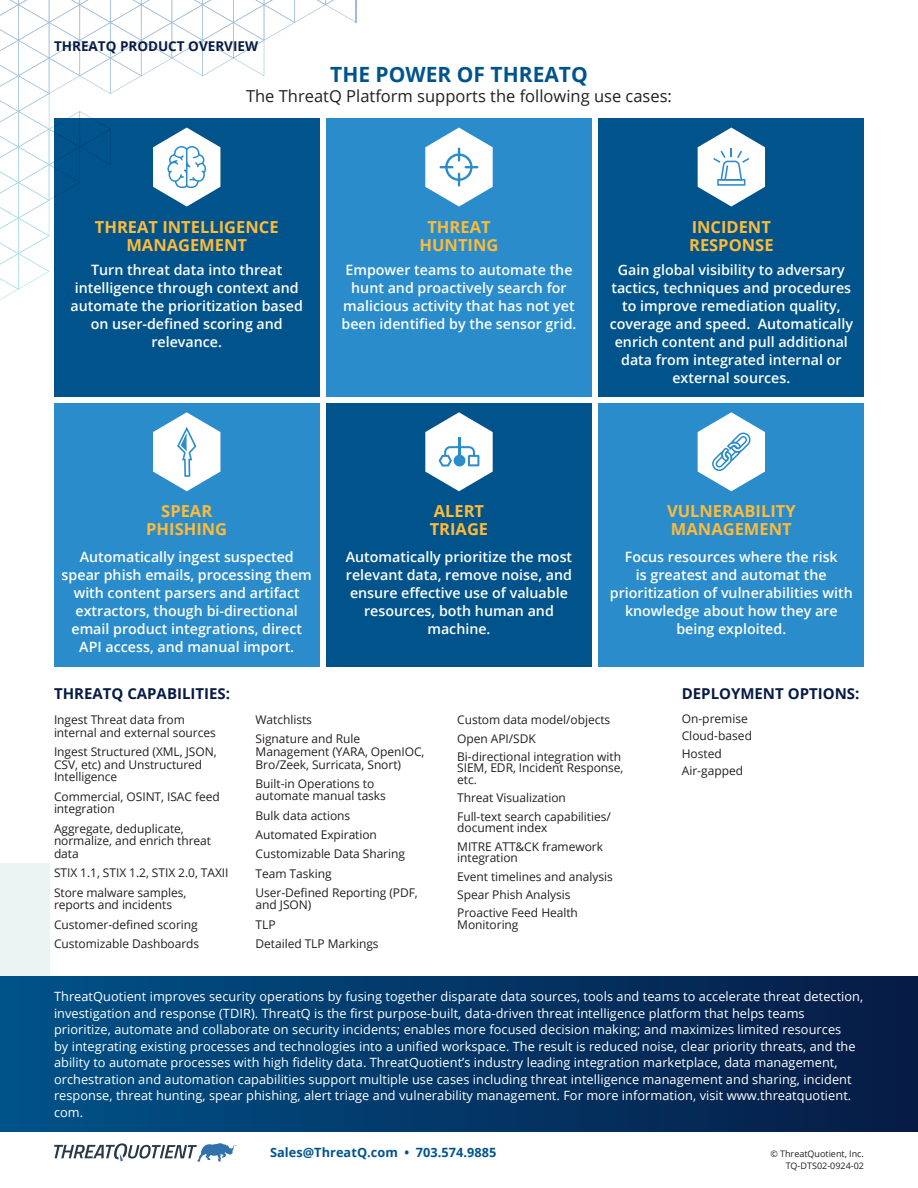
<style>
.page{position:relative;width:918px;height:1188px;background:#fff}
.page>*{position:absolute;margin:0;border:0;box-sizing:border-box;transform-origin:0 0}
.head_1{font:700 21px "Open Sans";color:#00548b}
._11_pt_bold_yellow_head{font:700 16.5px/18px "Open Sans";color:#fdbb3b;text-align:center}
.body{font:16.5px "Open Sans";color:#231f20}
.body-2{font:700 15px "Open Sans";color:#071b44}
.capabilities{font:700 15px "Open Sans";color:#071b44}
.semibold_white_centered{font:600 14.25px/18px "Open Sans";color:#fff;text-align:center}
.t1{font:700 13.5px "Open Sans";color:#071b44}
.t2{font:12.75px/16.5px "Open Sans";letter-spacing:.005em;color:#fff}
.t3{font:700 12.75px "Open Sans";letter-spacing:.005em;color:#00548b}
.capabilities-2{font:12px/12.6px "Open Sans";letter-spacing:-.005em;color:#231f20}
.body-3{font:9px/12px "Open Sans";color:#231f20;text-align:right}
</style>
<div class="page">
<div style="left:0;top:863px;width:50px;height:152px;background:#e7f0f1"></div>
<svg style="left:54px;top:1143px;width:182px;height:19px"></svg>
<div style="left:0;top:976px;width:918px;height:156px;background:linear-gradient(to right,#00538a,#061b44)"></div>
<div style="left:54px;top:119px;width:266px;height:278px;background:#00548b"></div>
<div style="left:326px;top:119px;width:266px;height:278px;background:#2a8ccb"></div>
<div style="left:598px;top:119px;width:266px;height:278px;background:#00548b"></div>
<svg style="left:0;top:0;width:357px;height:300px"></svg>
<svg style="left:698px;top:128px;width:67px;height:79px"></svg>
<svg style="left:425px;top:128px;width:68px;height:79px"></svg>
<div style="left:54px;top:403px;width:266px;height:263px;background:#2a8ccb"></div>
<div style="left:326px;top:403px;width:266px;height:263px;background:#00548b"></div>
<div style="left:598px;top:403px;width:266px;height:263px;background:#2a8ccb"></div>
<svg style="left:153px;top:412px;width:67px;height:79px"></svg>
<svg style="left:698px;top:412px;width:67px;height:79px"></svg>
<svg style="left:425px;top:412px;width:68px;height:79px"></svg>
<p class="t1" style="left:54px;top:36px;width:206px">THREATQ PRODUCT OVERVIEW</p>
<p class="head_1" style="left:330px;top:60px;width:259px">THE POWER OF THREATQ</p>
<p class="body" style="left:246px;top:84px;width:427px">The ThreatQ Platform supports the following use cases:</p>
<p class="_11_pt_bold_yellow_head" style="left:95px;top:217px;width:185px">THREAT INTELLIGENCE<br>MANAGEMENT</p>
<p class="_11_pt_bold_yellow_head" style="left:420px;top:217px;width:80px">THREAT<br>HUNTING</p>
<p class="_11_pt_bold_yellow_head" style="left:689px;top:217px;width:86px;text-align:left">INCIDENT<br>RESPONSE</p>
<p class="semibold_white_centered" style="left:71px;top:261px;width:234px">Turn threat data into threat intelligence through context and automate the prioritization based on user-defined scoring and relevance.</p>
<p class="semibold_white_centered" style="left:342px;top:261px;width:236px">Empower teams to automate the hunt and proactively search for malicious activity that has not yet been identified by the sensor grid.</p>
<p class="semibold_white_centered" style="left:610px;top:261px;width:245px">Gain global visibility to adversary tactics, techniques and procedures to improve remediation quality, coverage and speed. Automatically enrich content and pull additional data from integrated internal or external sources.</p>
<p class="_11_pt_bold_yellow_head" style="left:146px;top:502px;width:82px">SPEAR<br>PHISHING</p>
<p class="_11_pt_bold_yellow_head" style="left:430px;top:502px;width:60px;text-align:left">ALERT<br>TRIAGE</p>
<p class="_11_pt_bold_yellow_head" style="left:667px;top:502px;width:130px;text-align:left">VULNERABILITY<br>MANAGEMENT</p>
<p class="semibold_white_centered" style="left:62px;top:548px;width:252px">Automatically ingest suspected spear phish emails, processing them with content parsers and artifact extractors, though bi-directional email product integrations, direct API access, and manual import.</p>
<p class="semibold_white_centered" style="left:346px;top:548px;width:228px">Automatically prioritize the most relevant data, remove noise, and ensure effective use of valuable resources, both human and machine.</p>
<p class="semibold_white_centered" style="left:610px;top:548px;width:244px">Focus resources where the risk<br>is greatest and automat the prioritization of vulnerabilities with knowledge about how they are being exploited.</p>
<p class="body-2" style="left:54px;top:683px;width:178px">THREATQ CAPABILITIES:</p>
<p class="capabilities-2" style="left:54px;top:713px;width:163px">Ingest Threat data from internal and external sources</p>
<p class="capabilities-2" style="left:54px;top:745px;width:164px">Ingest Structured (XML, JSON,<br>CSV, etc) and Unstructured<br>Intelligence</p>
<p class="capabilities-2" style="left:54px;top:790px;width:167px">Commercial, OSINT, ISAC feed integration</p>
<p class="capabilities-2" style="left:54px;top:822px;width:159px">Aggregate, deduplicate, normalize, and enrich threat data</p>
<p class="capabilities-2" style="left:54px;top:866px;width:176px">STIX 1.1, STIX 1.2, STIX 2.0, TAXII</p>
<p class="capabilities-2" style="left:54px;top:886px;width:134px">Store malware samples, reports and incidents</p>
<p class="capabilities-2" style="left:54px;top:918px;width:145px">Customer-defined scoring</p>
<p class="capabilities-2" style="left:54px;top:937px;width:147px">Customizable Dashboards</p>
<p class="capabilities-2" style="left:256px;top:713px;width:58px">Watchlists</p>
<p class="capabilities-2" style="left:256px;top:733px;width:170px">Signature and Rule<br>Management (YARA, OpenIOC,<br>Bro/Zeek, Surricata, Snort)</p>
<p class="capabilities-2" style="left:256px;top:777px;width:132px">Built-in Operations to automate manual tasks</p>
<p class="capabilities-2" style="left:256px;top:809px;width:96px">Bulk data actions</p>
<p class="capabilities-2" style="left:256px;top:828px;width:123px">Automated Expiration</p>
<p class="capabilities-2" style="left:256px;top:847px;width:151px">Customizable Data Sharing</p>
<p class="capabilities-2" style="left:256px;top:867px;width:77px">Team Tasking</p>
<p class="capabilities-2" style="left:256px;top:886px;width:164px">User-Defined Reporting (PDF, and JSON)</p>
<p class="capabilities-2" style="left:256px;top:918px;width:21px">TLP</p>
<p class="capabilities-2" style="left:256px;top:937px;width:125px">Detailed TLP Markings</p>
<p class="capabilities-2" style="left:457px;top:713px;width:155px">Custom data model/objects</p>
<p class="capabilities-2" style="left:457px;top:732px;width:80px">Open API/SDK</p>
<p class="capabilities-2" style="left:457px;top:750px;width:168px;line-height:11.6px">Bi-directional integration with<br>SIEM, EDR, Incident Response, etc.</p>
<p class="capabilities-2" style="left:457px;top:792px;width:110px">Threat Visualization</p>
<p class="capabilities-2" style="left:457px;top:810px;width:155px;line-height:11.6px">Full-text search capabilities/ document index</p>
<p class="capabilities-2" style="left:457px;top:840px;width:147px;line-height:11.6px">MITRE ATT&amp;CK framework integration</p>
<p class="capabilities-2" style="left:457px;top:870px;width:157px">Event timelines and analysis</p>
<p class="capabilities-2" style="left:457px;top:888px;width:115px">Spear Phish Analysis</p>
<p class="capabilities-2" style="left:457px;top:907px;width:122px;line-height:11.6px">Proactive Feed Health<br>Monitoring</p>
<p class="capabilities" style="left:682px;top:683px;width:179px">DEPLOYMENT OPTIONS:</p>
<p class="capabilities-2" style="left:682px;top:712px;width:68px">On-premise</p>
<p class="capabilities-2" style="left:682px;top:729px;width:72px">Cloud-based</p>
<p class="capabilities-2" style="left:682px;top:747px;width:42px">Hosted</p>
<p class="capabilities-2" style="left:682px;top:764px;width:63px">Air-gapped</p>
<p class="t2" style="left:54px;top:988px;width:811px">ThreatQuotient improves security operations by fusing together disparate data sources, tools and teams to accelerate threat detection, investigation and response (TDIR). ThreatQ is the first purpose-built, data-driven threat intelligence platform that helps teams prioritize, automate and collaborate on security incidents; enables more focused decision making; and maximizes limited resources<br>by integrating existing processes and technologies into a unified workspace. The result is reduced noise, clear priority threats, and the ability to automate processes with high fidelity data. ThreatQuotient’s industry leading integration marketplace, data management, orchestration and automation capabilities support multiple use cases including threat intelligence management and sharing, incident response, threat hunting, spear phishing, alert triage and vulnerability management. For more information, visit www.threatquotient. com.</p>
<p class="t3" style="left:270px;top:1144px;width:228px">Sales@ThreatQ.com • 703.574.9885</p>
<p class="body-3" style="left:770px;top:1148px;width:95px">© ThreatQuotient, Inc.<br>TQ-DTS02-0924-02</p>
</div>
